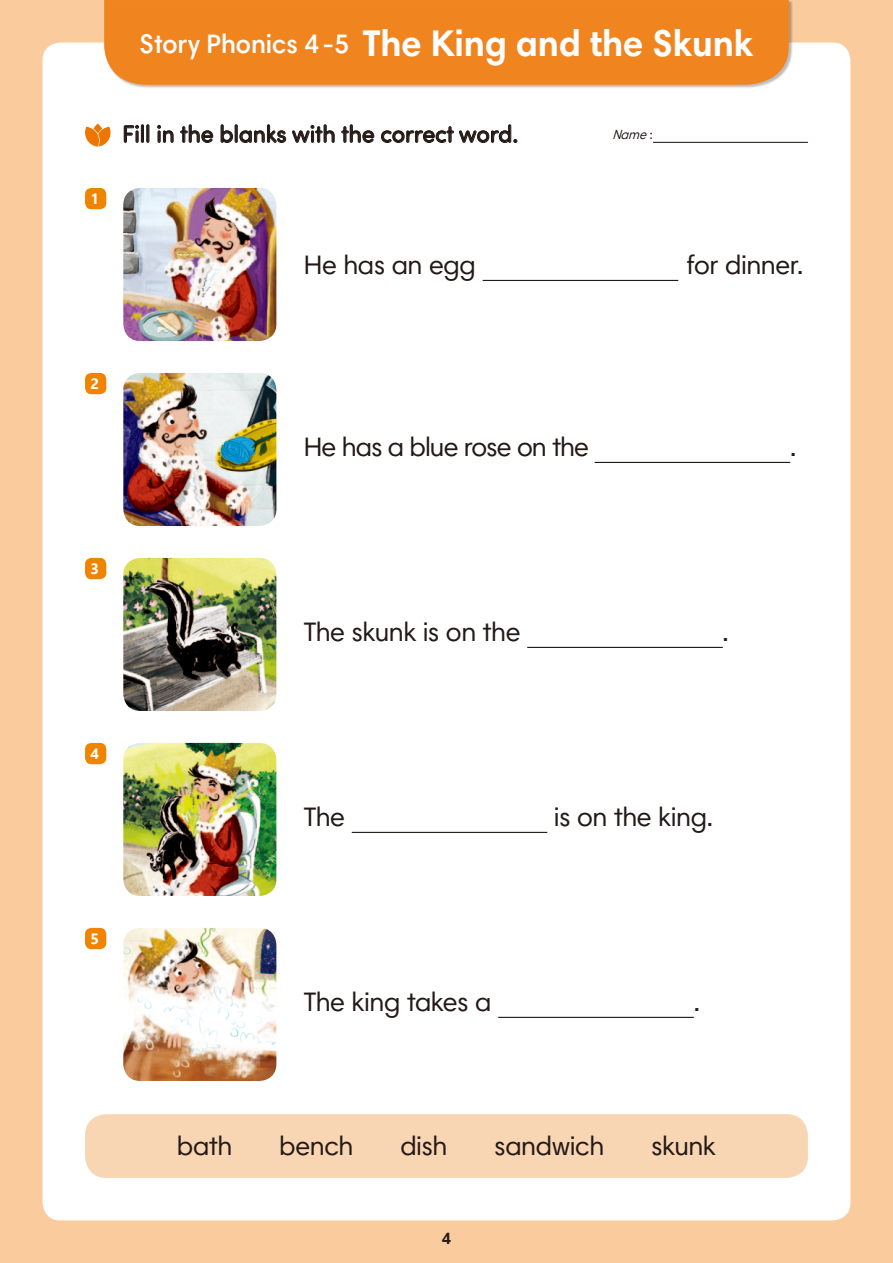
<style>
.page{position:relative;width:893px;height:1263px;background:#facb9c}
.page>*{position:absolute;margin:0;border:0;box-sizing:border-box;transform-origin:0 0}
.t1{font:700 37.5px "Harmonia Sans Std";color:#fff}
.t2{font:27px "Harmonia Sans CPS";letter-spacing:-.02em;color:#231916}
.t3{font:24px "Sofia Pro Soft CPS";letter-spacing:-.005em;color:#231916}
.t4{font:700 16.5px "Harmonia Sans CPS";color:#231916}
.t5{font:700 15px "Ebrima";color:#fff}
.t6{font:italic 13.5px "Harmonia Sans CPS";color:#231916;scale:.93 1}
.s1{font-family:"Harmonia Sans CPS";font-weight:600;font-size:27px}
.s2{font-style:normal}
</style>
<div class="page">
<div style="left:43px;top:43px;width:807px;height:1177px;background:#fff;border-radius:18px"></div>
<div style="left:105px;top:0;width:688px;height:89px;background:#231916;opacity:.3"></div>
<div style="left:104px;top:0;width:685px;height:85px;background:#f08520"></div>
<hr style="left:653px;top:142px;width:155px;height:1px;background:#231916">
<div style="left:85px;top:1114px;width:723px;height:64px;background:#f9d6b3;border-radius:21px"></div>
<img style="left:123px;top:188px;width:153px;height:153px">
<img style="left:123px;top:373px;width:153px;height:153px">
<img style="left:123px;top:558px;width:153px;height:153px">
<img style="left:123px;top:743px;width:153px;height:153px">
<img style="left:123px;top:928px;width:153px;height:153px">
<hr style="left:483px;top:280px;width:195px;height:1px;background:#231916">
<hr style="left:595px;top:462px;width:195px;height:1px;background:#231916">
<hr style="left:527px;top:647px;width:196px;height:1px;background:#231916">
<hr style="left:352px;top:832px;width:195px;height:1px;background:#231916">
<hr style="left:498px;top:1017px;width:196px;height:1px;background:#231916">
<svg style="left:85px;top:124px;width:26px;height:23px"></svg>
<svg style="left:124px;top:125px;width:15px;height:18px"></svg>
<div style="left:141px;top:125px;width:3px;height:18px;border:1px solid #231916"></div>
<div style="left:146px;top:125px;width:3px;height:18px;border:1px solid #231916"></div>
<svg style="left:157px;top:125px;width:17px;height:18px"></svg>
<svg style="left:180px;top:124px;width:33px;height:19px"></svg>
<svg style="left:220px;top:124px;width:13px;height:19px"></svg>
<div style="left:235px;top:125px;width:3px;height:18px;border:1px solid #231916"></div>
<svg style="left:239px;top:124px;width:47px;height:19px"></svg>
<svg style="left:292px;top:124px;width:43px;height:19px"></svg>
<svg style="left:341px;top:124px;width:33px;height:19px"></svg>
<svg style="left:381px;top:124px;width:136px;height:19px"></svg>
<div style="left:85px;top:188px;width:21px;height:21px;background:#f08300;border-radius:6px"></div>
<div style="left:85px;top:373px;width:21px;height:21px;background:#f08300;border-radius:6px"></div>
<div style="left:85px;top:558px;width:21px;height:21px;background:#f08300;border-radius:6px"></div>
<div style="left:85px;top:743px;width:21px;height:21px;background:#f08300;border-radius:6px"></div>
<div style="left:85px;top:928px;width:21px;height:21px;background:#f08300;border-radius:6px"></div>
<p class="t5" style="left:90px;top:187px;width:10px">1</p>
<h1 class="t1" style="left:140px;top:20px;width:615px"><span class="s1">Story Phonics 4 -5</span> The King and the Skunk</h1>
<p class="t3" style="left:122px;top:118px;width:398px">Fill in the blanks with the correct word.</p>
<p class="t6" style="left:613px;top:126px;width:44px">Name <span class="s2">:</span></p>
<p class="t2" style="left:304px;top:248px;width:174px">He has an egg</p>
<p class="t2" style="left:686px;top:248px;width:118px">for dinner.</p>
<p class="t5" style="left:90px;top:372px;width:10px">2</p>
<p class="t2" style="left:304px;top:430px;width:287px">He has a blue rose on the</p>
<p class="t2" style="left:790px;top:430px;width:8px">.</p>
<p class="t5" style="left:90px;top:557px;width:10px">3</p>
<p class="t2" style="left:304px;top:615px;width:218px">The skunk is on the</p>
<p class="t2" style="left:723px;top:615px;width:8px">.</p>
<p class="t5" style="left:90px;top:742px;width:10px">4</p>
<p class="t5" style="left:90px;top:927px;width:10px">5</p>
<p class="t2" style="left:304px;top:800px;width:43px">The</p>
<p class="t2" style="left:554px;top:800px;width:160px">is on the king.</p>
<p class="t2" style="left:304px;top:985px;width:189px">The king takes a</p>
<p class="t2" style="left:694px;top:985px;width:8px">.</p>
<p class="t2" style="left:177px;top:1129px;width:57px">bath</p>
<p class="t2" style="left:279px;top:1129px;width:76px">bench</p>
<p class="t2" style="left:400px;top:1129px;width:48px">dish</p>
<p class="t2" style="left:494px;top:1129px;width:111px">sandwich</p>
<p class="t2" style="left:651px;top:1129px;width:66px">skunk</p>
<p class="t4" style="left:442px;top:1228px;width:11px">4</p>
</div>
